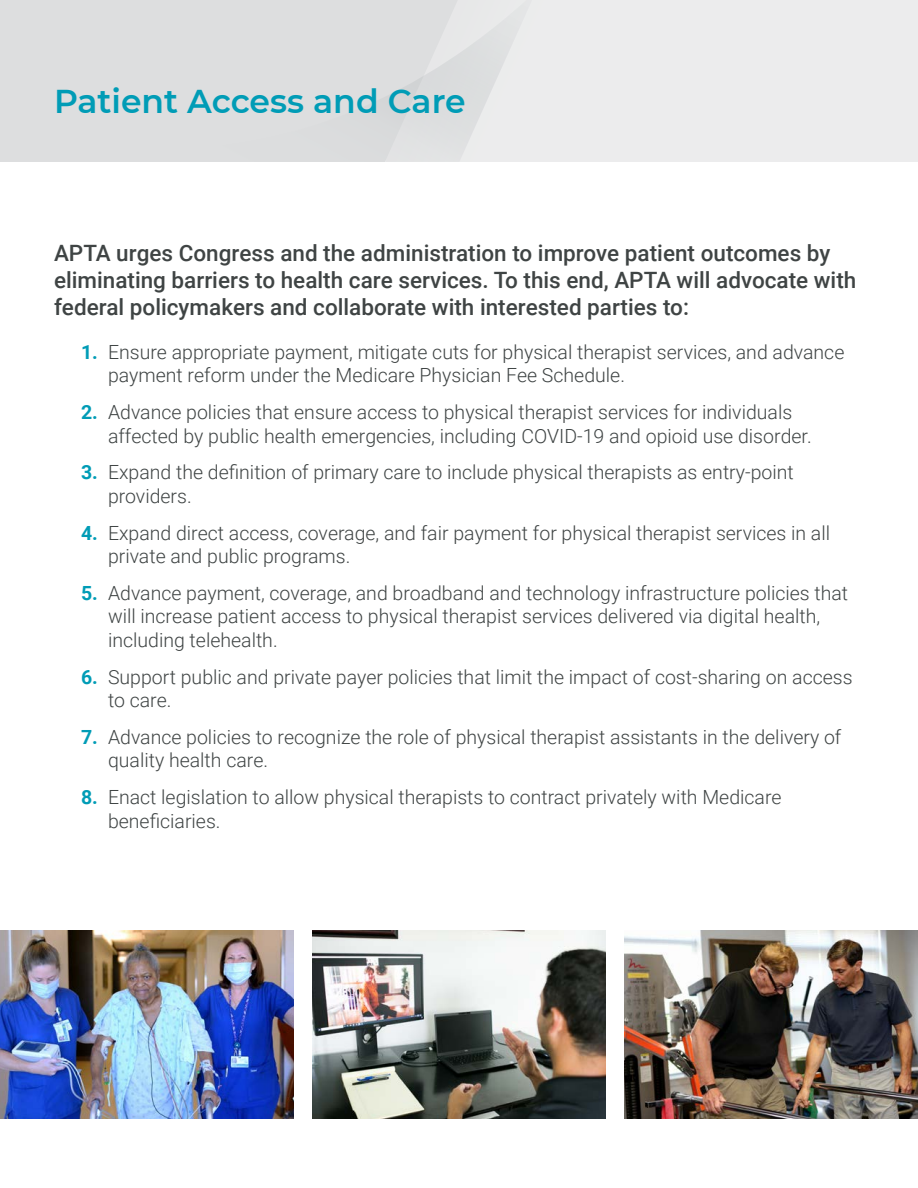
<style>
.page{position:relative;width:918px;height:1188px;background:#fff}
.page>*{position:absolute;margin:0;border:0;box-sizing:border-box;transform-origin:0 0}
.t1{font:600 33px "APTA Sans";color:#009cb6}
.subhead{font:500 22.5px/27px "Roboto";color:#3f4444}
.t2{font:300 19.5px/23.4px "Roboto";color:#3f4444}
.s1{font-weight:700;color:#009cb6}
</style>
<div class="page">
<img style="left:624px;top:931px;width:294px;height:188px">
<div style="left:0;top:0;width:918px;height:162px;background:#ececed"></div>
<div style="left:0;top:0;width:174px;height:162px;background:#dddedf"></div>
<svg style="left:174px;top:0;width:340px;height:162px"></svg>
<img style="left:312px;top:931px;width:294px;height:188px">
<img style="left:0;top:931px;width:294px;height:188px">
<p class="t1" style="left:54px;top:78px;width:413px">Patient Access and Care</p>
<p class="subhead" style="left:54px;top:239px;width:804px">APTA urges Congress and the administration to improve patient outcomes by eliminating barriers to health care services. To this end, APTA will advocate with federal policymakers and collaborate with interested parties to:</p>
<p class="t2" style="left:108px;top:339px;width:738px;text-indent:-27px"><span class="s1">1.</span> Ensure appropriate payment, mitigate cuts for physical therapist services, and advance payment reform under the Medicare Physician Fee Schedule.</p>
<p class="t2" style="left:108px;top:400px;width:705px;text-indent:-27px"><span class="s1">2.</span> Advance policies that ensure access to physical therapist services for individuals affected by public health emergencies, including COVID-19 and opioid use disorder.</p>
<p class="t2" style="left:108px;top:460px;width:687px;text-indent:-27px"><span class="s1">3.</span> Expand the definition of primary care to include physical therapists as entry-point providers.</p>
<p class="t2" style="left:108px;top:520px;width:724px;text-indent:-27px"><span class="s1">4.</span> Expand direct access, coverage, and fair payment for physical therapist services in all private and public programs.</p>
<p class="t2" style="left:108px;top:581px;width:742px;text-indent:-27px"><span class="s1">5.</span> Advance payment, coverage, and broadband and technology infrastructure policies that will increase patient access to physical therapist services delivered via digital health, including telehealth.</p>
<p class="t2" style="left:108px;top:664px;width:746px;text-indent:-27px"><span class="s1">6.</span> Support public and private payer policies that limit the impact of cost-sharing on access to care.</p>
<p class="t2" style="left:108px;top:725px;width:735px;text-indent:-27px"><span class="s1">7.</span> Advance policies to recognize the role of physical therapist assistants in the delivery of quality health care.</p>
<p class="t2" style="left:108px;top:785px;width:675px;text-indent:-27px"><span class="s1">8.</span> Enact legislation to allow physical therapists to contract privately with Medicare beneficiaries.</p>
</div>
